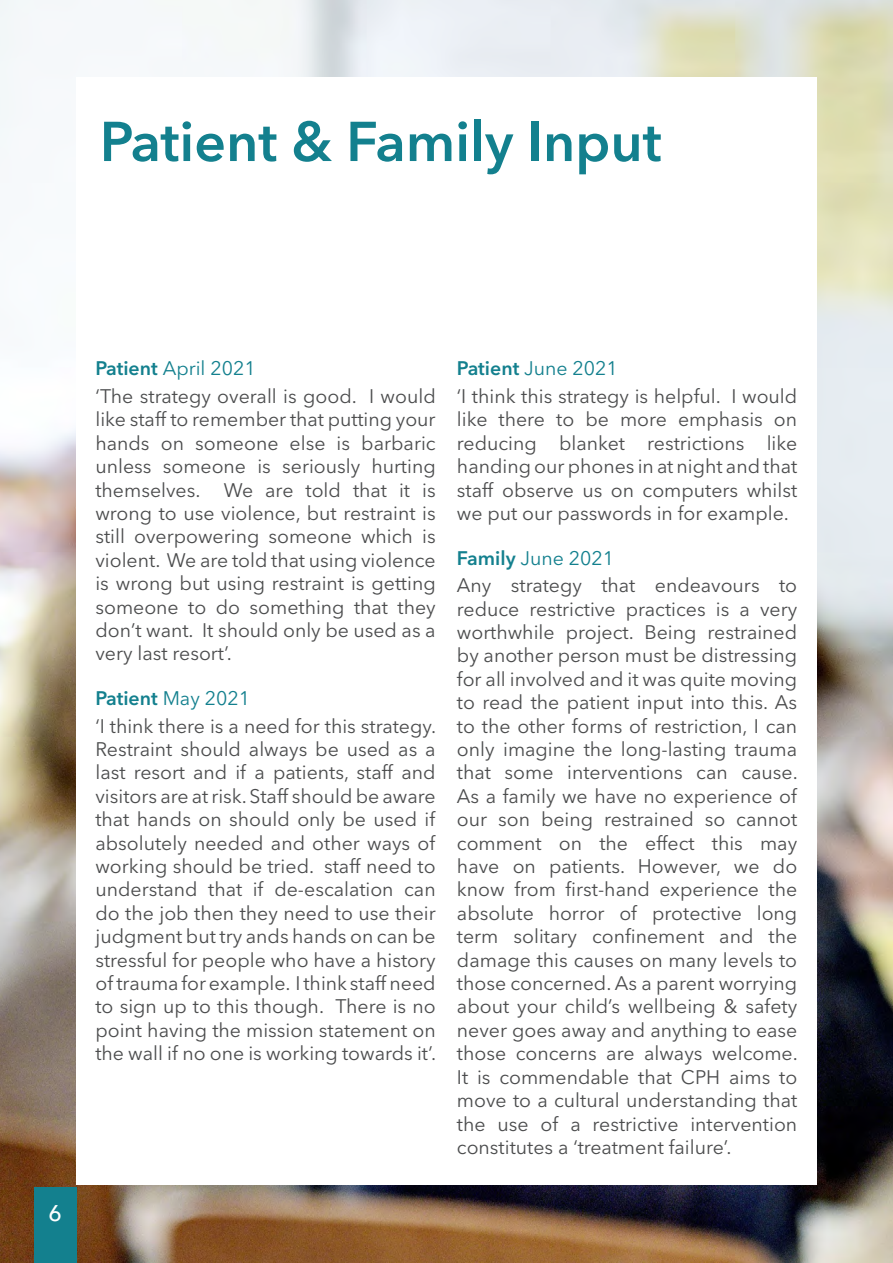
<style>
.page{position:relative;width:893px;height:1263px;background:#fff}
.page>*{position:absolute;margin:0;border:0;box-sizing:border-box;transform-origin:0 0}
.t1{font:600 55.5px "Avenir Next LT Pro";color:#13808e}
.t2{font:500 22.5px "Avenir Next LT Pro";color:#fff}
.t3{font:19.5px/23.4px "Avenir Next LT Pro";color:#4b4c4d;text-align:justify}
.t4{font:19.5px "Avenir Next LT Pro";color:#13808e}
.t5{font:600 19.5px "Avenir Next LT Pro";color:#13808e}
.s1{font-weight:600}
.s2{font-weight:400}
</style>
<div class="page">
<img style="left:0;top:0;width:893px;height:1263px">
<div style="left:76px;top:77px;width:740px;height:1107px;background:#fff"></div>
<div style="left:34px;top:1187px;width:43px;height:76px;background:#13808e"></div>
<p class="t1" style="left:100px;top:108px;width:563px">Patient &amp; Family Input</p>
<p class="t2" style="left:48px;top:1199px;width:15px">6</p>
<p class="t4" style="left:95px;top:357px;width:162px"><span class="s1">Patient</span> April 2021</p>
<p class="t3" style="left:95px;top:384px;width:342px">‘The strategy overall is good. I would like staff to remember that putting your hands on someone else is barbaric unless someone is seriously hurting themselves. We are told that it is wrong to use violence, but restraint is still overpowering someone which is violent. We are told that using violence is wrong but using restraint is getting someone to do something that they don’t want. It should only be used as a very last resort’.</p>
<p class="t5" style="left:95px;top:686px;width:156px">Patient <span class="s2">May 2021</span></p>
<p class="t3" style="left:95px;top:714px;width:342px">‘I think there is a need for this strategy.<br>Restraint should always be used as a last resort and if a patients, staff and visitors are at risk. Staff should be aware that hands on should only be used if absolutely needed and other ways of working should be tried. staff need to understand that if de-escalation can do the job then they need to use their judgment but try ands hands on can be stressful for people who have a history of trauma for example. I think staff need to sign up to this though. There is no point having the mission statement on the wall if no one is working towards it’.</p>
<p class="t4" style="left:457px;top:357px;width:162px"><span class="s1">Patient</span> June 2021</p>
<p class="t3" style="left:457px;top:384px;width:342px">‘I think this strategy is helpful. I would like there to be more emphasis on reducing blanket restrictions like handing our phones in at night and that staff observe us on computers whilst we put our passwords in for example.</p>
<p class="t4" style="left:457px;top:546px;width:159px"><span class="s1">Family</span> June 2021</p>
<p class="t3" style="left:457px;top:574px;width:342px">Any strategy that endeavours to reduce restrictive practices is a very worthwhile project. Being restrained by another person must be distressing for all involved and it was quite moving to read the patient input into this. As to the other forms of restriction, I can only imagine the long-lasting trauma that some interventions can cause.<br>As a family we have no experience of our son being restrained so cannot comment on the effect this may have on patients. However, we do know from first-hand experience the absolute horror of protective long term solitary confinement and the damage this causes on many levels to those concerned. As a parent worrying about your child’s wellbeing &amp; safety never goes away and anything to ease those concerns are always welcome.<br>It is commendable that CPH aims to move to a cultural understanding that the use of a restrictive intervention constitutes a ‘treatment failure’.</p>
</div>
